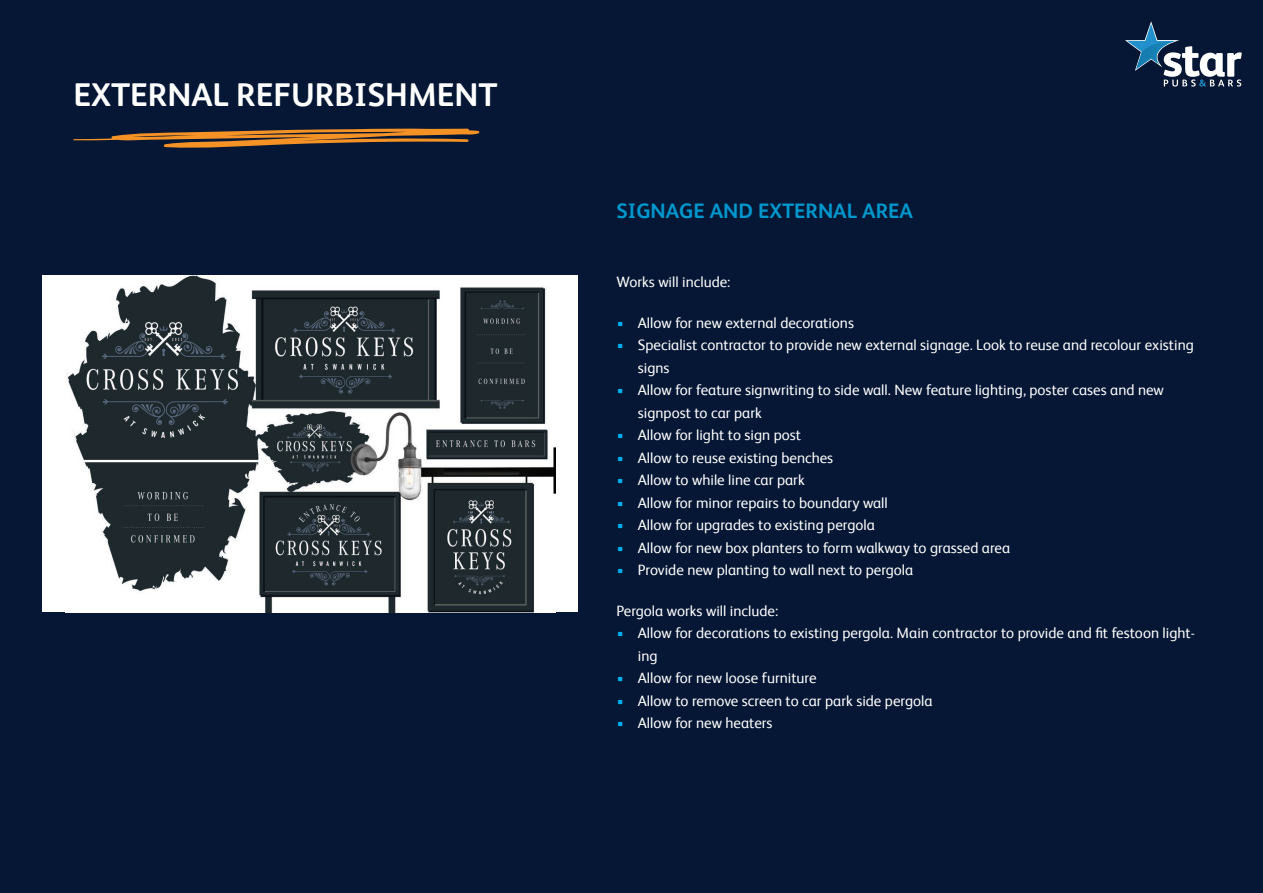
<style>
.page{position:relative;width:1263px;height:893px;background:#051734}
.page>*{position:absolute;margin:0;border:0;box-sizing:border-box;transform-origin:0 0}
.t1{font:700 33px "HEINEKEN Core";color:#fff}
.t2{font:700 21px "HEINEKEN Core";color:#0097cd}
.t3{font:15px/22.5px "HEINEKEN Core";color:#fff}
.s1{color:#00aeef}
</style>
<div class="page">
<svg style="left:73px;top:128px;width:407px;height:20px"></svg>
<svg style="left:1125px;top:21px;width:117px;height:66px"></svg>
<div style="left:43px;top:276px;width:535px;height:336px;background:#fff"></div>
<img style="left:66px;top:276px;width:489px;height:336px">
<h1 class="t1" style="left:73px;top:72px;width:426px">EXTERNAL REFURBISHMENT</h1>
<h2 class="t2" style="left:617px;top:196px;width:298px">SIGNAGE AND EXTERNAL AREA</h2>
<p class="t3" style="left:617px;top:270px;width:115px">Works will include:</p>
<p class="t3" style="left:617px;top:310px;width:239px"><span class="s1">•</span> Allow for new external decorations</p>
<p class="t3" style="left:638px;top:333px;width:557px;text-indent:-21px"><span class="s1">•</span> Specialist contractor to provide new external signage. Look to reuse and recolour existing signs</p>
<p class="t3" style="left:638px;top:378px;width:527px;text-indent:-21px"><span class="s1">•</span> Allow for feature signwriting to side wall. New feature lighting, poster cases and new signpost to car park</p>
<p class="t3" style="left:617px;top:423px;width:186px"><span class="s1">•</span> Allow for light to sign post</p>
<p class="t3" style="left:617px;top:445px;width:218px"><span class="s1">•</span> Allow to reuse existing benches</p>
<p class="t3" style="left:617px;top:468px;width:190px"><span class="s1">•</span> Allow to while line car park</p>
<p class="t3" style="left:617px;top:490px;width:273px"><span class="s1">•</span> Allow for minor repairs to boundary wall</p>
<p class="t3" style="left:617px;top:513px;width:260px"><span class="s1">•</span> Allow for upgrades to existing pergola</p>
<p class="t3" style="left:617px;top:535px;width:395px"><span class="s1">•</span> Allow for new box planters to form walkway to grassed area</p>
<p class="t3" style="left:617px;top:558px;width:298px"><span class="s1">•</span> Provide new planting to wall next to pergola</p>
<p class="t3" style="left:617px;top:598px;width:163px">Pergola works will include:</p>
<p class="t3" style="left:638px;top:621px;width:559px;text-indent:-21px"><span class="s1">•</span> Allow for decorations to existing pergola. Main contractor to provide and fit festoon light&shy;ing</p>
<p class="t3" style="left:617px;top:666px;width:202px"><span class="s1">•</span> Allow for new loose furniture</p>
<p class="t3" style="left:617px;top:688px;width:317px"><span class="s1">•</span> Allow to remove screen to car park side pergola</p>
<p class="t3" style="left:617px;top:711px;width:157px"><span class="s1">•</span> Allow for new heaters</p>
</div>
